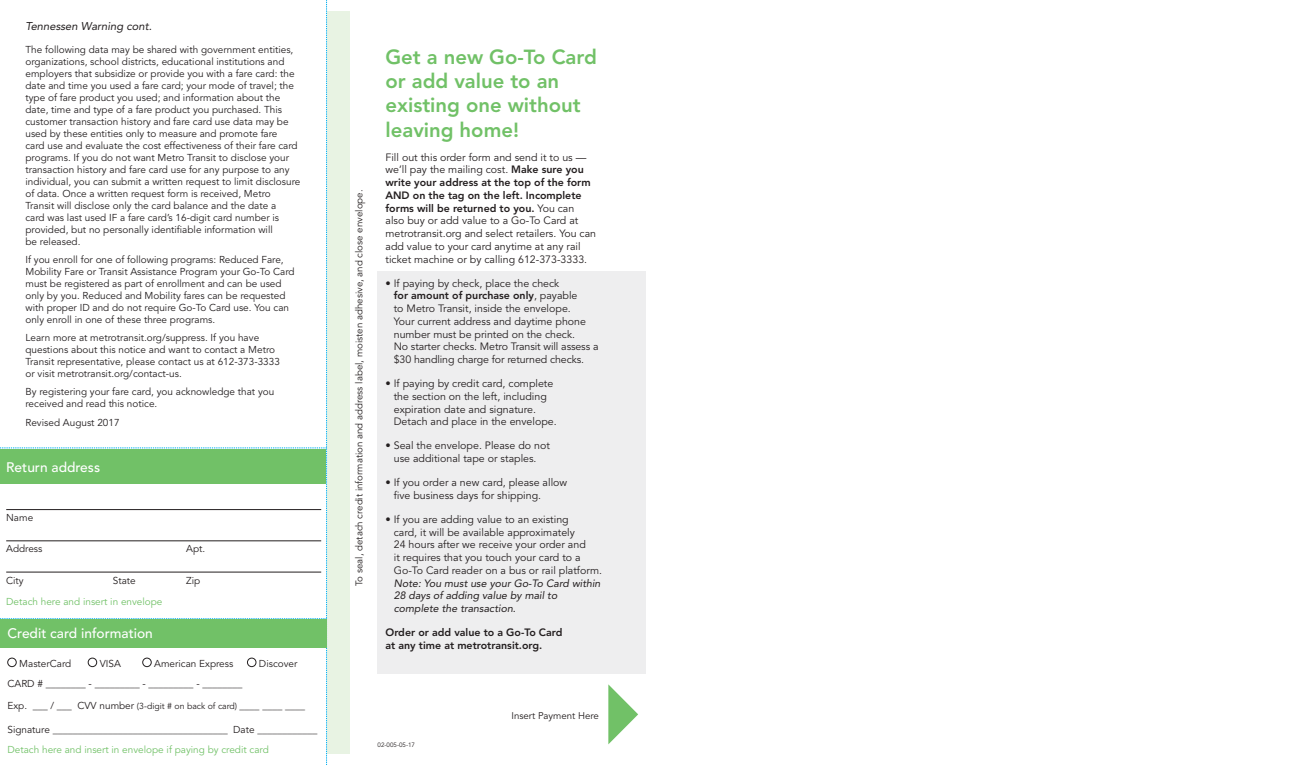
<style>
.page{position:relative;width:1305px;height:765px;background:#fff}
.page>*{position:absolute;margin:0;border:0;box-sizing:border-box;transform-origin:0 0}
.t1{font:800 20.25px/24.1px "Avenir LT Std";color:#71c167}
.t2{font:500 13.75px "Avenir LT Std";color:#fff}
.t3{font:italic 11.25px "Avenir LT Std";color:#231f20}
.t4{font:10.62px/12.8px "Avenir LT Std";color:#231e1f}
.t5{font:italic 10.62px/12.8px "Avenir LT Std";color:#231e1f}
.t6{font:800 10.62px/12.8px "Avenir LT Std";color:#231e1f}
.t7{font:10px/12px "Avenir LT Std";color:#231f20}
.t8{font:10px "Avenir LT Std";color:#231e1f}
.t9{font:10px "Avenir LT Std";color:#71c167}
.t10{font:9.75px "Avenir LT Std";color:#231e1f}
.t11{font:6.25px "Avenir LT Std";color:#231e1f}
.s1{font-size:8.75px}
.s2{font-weight:800}
</style>
<div class="page">
<div style="left:377px;top:272px;width:269px;height:402px;background:#eeeeef"></div>
<div style="left:327px;top:12px;width:22px;height:742px;background:#e8f3e3"></div>
<svg style="left:608px;top:684px;width:30px;height:60px"></svg>
<svg style="left:0;top:0;width:327px;height:765px"></svg>
<div style="left:0;top:619px;width:327px;height:28px;background:#71c167"></div>
<div style="left:0;top:449px;width:325px;height:35px;background:#71c167"></div>
<div style="left:8px;top:658px;width:8px;height:9px;border:1px solid #231f20;border-radius:50%"></div>
<div style="left:88px;top:658px;width:9px;height:9px;border:1px solid #231f20;border-radius:50%"></div>
<div style="left:143px;top:658px;width:8px;height:9px;border:1px solid #231f20;border-radius:50%"></div>
<div style="left:247px;top:658px;width:9px;height:9px;border:1px solid #231f20;border-radius:50%"></div>
<hr style="left:6px;top:509px;width:315px;height:1px;background:#231e1f">
<hr style="left:6px;top:541px;width:315px;height:1px;background:#231e1f">
<hr style="left:6px;top:572px;width:315px;height:1px;background:#231e1f">
<p class="t3" style="left:25px;top:20px;width:128px">Tennessen Warning cont.</p>
<p class="t7" style="left:25px;top:43px;width:276px">The following data may be shared with government entities, organizations, school districts, educational institutions and employers that subsidize or provide you with a fare card: the date and time you used a fare card; your mode of travel; the type of fare product you used; and information about the date, time and type of a fare product you purchased. This customer transaction history and fare card use data may be used by these entities only to measure and promote fare<br>card use and evaluate the cost effectiveness of their fare card programs. If you do not want Metro Transit to disclose your transaction history and fare card use for any purpose to any individual, you can submit a written request to limit disclosure of data. Once a written request form is received, Metro Transit will disclose only the card balance and the date a<br>card was last used IF a fare card’s 16-digit card number is provided, but no personally identifiable information will<br>be released.</p>
<p class="t7" style="left:25px;top:254px;width:271px">If you enroll for one of following programs: Reduced Fare, Mobility Fare or Transit Assistance Program your Go-To Card must be registered as part of enrollment and can be used only by you. Reduced and Mobility fares can be requested with proper ID and do not require Go-To Card use. You can only enroll in one of these three programs.</p>
<p class="t7" style="left:25px;top:332px;width:256px">Learn more at metrotransit.org/suppress. If you have questions about this notice and want to contact a Metro Transit representative, please contact us at 612-373-3333 or visit metrotransit.org/contact-us.</p>
<p class="t7" style="left:25px;top:386px;width:250px">By registering your fare card, you acknowledge that you received and read this notice.</p>
<p class="t7" style="left:25px;top:416px;width:96px">Revised August 2017</p>
<h2 class="t2" style="left:6px;top:459px;width:95px">Return address</h2>
<p class="t8" style="left:6px;top:512px;width:29px">Name</p>
<p class="t8" style="left:6px;top:543px;width:38px">Address</p>
<p class="t8" style="left:186px;top:543px;width:21px">Apt.</p>
<p class="t8" style="left:6px;top:574px;width:19px">City</p>
<p class="t8" style="left:113px;top:574px;width:24px">State</p>
<p class="t8" style="left:186px;top:574px;width:16px">Zip</p>
<p class="t9" style="left:6px;top:596px;width:158px">Detach here and insert in envelope</p>
<h2 class="t2" style="left:8px;top:625px;width:147px">Credit card information</h2>
<p class="t8" style="left:19px;top:658px;width:54px">MasterCard</p>
<p class="t8" style="left:100px;top:658px;width:23px">VISA</p>
<p class="t8" style="left:154px;top:658px;width:81px">American Express</p>
<p class="t8" style="left:259px;top:658px;width:40px">Discover</p>
<p class="t8" style="left:7px;top:678px;width:237px">CARD # ________ - _________ - _________ - ________</p>
<p class="t8" style="left:7px;top:700px;width:299px">Exp. ___ / ___ CVV number <span class="s1">(3-digit # on back of card)</span> ____ ____ ____</p>
<p class="t8" style="left:8px;top:724px;width:311px">Signature ___________________________________ Date ____________</p>
<p class="t9" style="left:8px;top:743px;width:263px">Detach here and insert in envelope if paying by credit card</p>
<p class="t10" style="left:353px;top:586px;width:398px;rotate:-90deg">To seal, detach credit information and address label, moisten adhesive, and close envelope.</p>
<h1 class="t1" style="left:386px;top:45px;width:213px">Get a new Go-To Card or add value to an existing one without leaving home!</h1>
<p class="t4" style="left:386px;top:151px;width:212px">Fill out this order form and send it to us — we’ll pay the mailing cost. <span class="s2">Make sure you write your address at the top of the form AND on the tag on the left. Incomplete forms will be returned to you.</span> You can<br>also buy or add value to a Go-To Card at metrotransit.org and select retailers. You can add value to your card anytime at any rail ticket machine or by calling 612-373-3333.</p>
<p class="t4" style="left:394px;top:277px;width:206px;text-indent:-8px">• If paying by check, place the check<br><span class="s2">for amount of purchase only</span>, payable<br>to Metro Transit, inside the envelope.<br>Your current address and daytime phone number must be printed on the check.<br>No starter checks. Metro Transit will assess a $30 handling charge for returned checks.</p>
<p class="t4" style="left:394px;top:377px;width:164px;text-indent:-8px">• If paying by credit card, complete the section on the left, including expiration date and signature.<br>Detach and place in the envelope.</p>
<p class="t4" style="left:386px;top:440px;width:166px;text-align:center">• Seal the envelope. Please do not use additional tape or staples.</p>
<p class="t4" style="left:394px;top:476px;width:175px;text-indent:-8px">• If you order a new card, please allow five business days for shipping.</p>
<p class="t4" style="left:394px;top:513px;width:210px;text-indent:-8px">• If you are adding value to an existing<br>card, it will be available approximately<br>24 hours after we receive your order and<br>it requires that you touch your card to a Go-To Card reader on a bus or rail platform.</p>
<p class="t5" style="left:394px;top:577px;width:208px">Note: You must use your Go-To Card within<br>28 days of adding value by mail to complete the transaction.</p>
<p class="t6" style="left:386px;top:626px;width:179px">Order or add value to a Go-To Card at any time at metrotransit.org.</p>
<p class="t11" style="left:378px;top:741px;width:39px">02-005-05-17</p>
<p class="t10" style="left:511px;top:710px;width:89px">Insert Payment Here</p>
</div>
